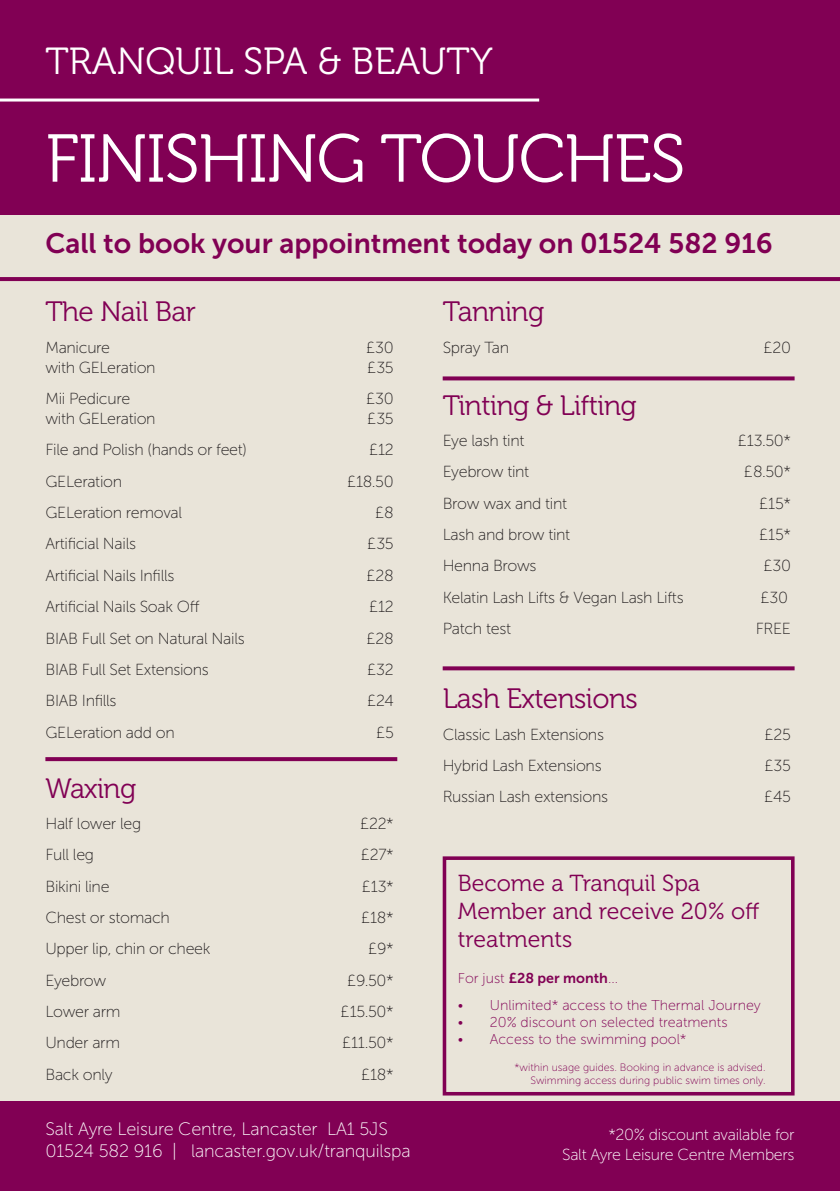
<style>
.page{position:relative;width:840px;height:1191px;background:#fff}
.page>*{position:absolute;margin:0;border:0;box-sizing:border-box;transform-origin:0 0}
.t1{font:67.6px "Museo 300";letter-spacing:-.02em;color:#fff}
.t2{font:37.6px "Museo 300";color:#fff}
.t3{font:28px "Museo 300";letter-spacing:-.02em;color:#810054}
.t4{font:28px "Museo Sans 700";color:#810054}
.t5{font:23.2px/27.8px "Museo 300";color:#810054}
.t6{font:18px/21.6px "Museo Sans 100";letter-spacing:-.01em;color:#fff}
.t7{font:16px "Museo Sans 100";letter-spacing:-.02em;color:#231f20}
.t8{font:16px/20px "Museo Sans 100";letter-spacing:-.02em;color:#fff;text-align:right}
.t9{font:14.2px "Museo Sans 100";color:#810054}
.t10{font:14.2px "Museo Sans 700";color:#810054}
.t11{font:10.6px/12.8px "Museo Sans 100";color:#810054;text-align:right}
.s1{font-family:"Museo Sans 100"}
</style>
<div class="page">
<div style="left:0;top:211px;width:839px;height:980px;background:#e9e4d9"></div>
<div style="left:0;top:1101px;width:839px;height:90px;background:#810054"></div>
<div style="left:0;top:0;width:839px;height:214px;background:#810054"></div>
<hr style="left:0;top:99px;width:539px;height:3px;background:#fff">
<svg style="left:45px;top:757px;width:352px;height:4px"></svg>
<svg style="left:442px;top:376px;width:352px;height:4px"></svg>
<svg style="left:0;top:277px;width:839px;height:4px;background:#820356"></svg>
<div style="left:442px;top:856px;width:352px;height:239px;border:4px solid #810054"></div>
<svg style="left:442px;top:666px;width:352px;height:4px"></svg>
<p class="t2" style="left:45px;top:40px;width:448px">TRANQUIL SPA &amp; BEAUTY</p>
<p class="t1" style="left:45px;top:122px;width:641px">FINISHING TOUCHES</p>
<p class="t4" style="left:45px;top:228px;width:728px">Call to book your appointment today on 01524 582 916</p>
<p class="t3" style="left:45px;top:297px;width:152px">The Nail Bar</p>
<p class="t7" style="left:45px;top:339px;width:66px">Manicure</p>
<p class="t7" style="left:366px;top:339px;width:29px">£30</p>
<p class="t7" style="left:45px;top:359px;width:112px">with GELeration</p>
<p class="t7" style="left:367px;top:359px;width:28px">£35</p>
<p class="t7" style="left:45px;top:390px;width:86px">Mii Pedicure</p>
<p class="t7" style="left:366px;top:390px;width:29px">£30</p>
<p class="t7" style="left:45px;top:410px;width:112px">with GELeration</p>
<p class="t7" style="left:367px;top:410px;width:28px">£35</p>
<p class="t7" style="left:45px;top:441px;width:203px">File and Polish (hands or feet)</p>
<p class="t7" style="left:369px;top:441px;width:26px">£12</p>
<p class="t7" style="left:45px;top:473px;width:78px">GELeration</p>
<p class="t7" style="left:347px;top:473px;width:48px">£18.50</p>
<p class="t7" style="left:45px;top:504px;width:138px">GELeration removal</p>
<p class="t7" style="left:375px;top:504px;width:20px">£8</p>
<p class="t7" style="left:45px;top:535px;width:92px">Artificial Nails</p>
<p class="t7" style="left:367px;top:535px;width:28px">£35</p>
<p class="t7" style="left:45px;top:567px;width:130px">Artificial Nails Infills</p>
<p class="t7" style="left:366px;top:567px;width:29px">£28</p>
<p class="t7" style="left:45px;top:598px;width:156px">Artificial Nails Soak Off</p>
<p class="t7" style="left:369px;top:598px;width:26px">£12</p>
<p class="t7" style="left:45px;top:629px;width:201px">BIAB Full Set on Natural Nails</p>
<p class="t7" style="left:366px;top:629px;width:29px">£28</p>
<p class="t7" style="left:45px;top:661px;width:165px">BIAB Full Set Extensions</p>
<p class="t7" style="left:367px;top:661px;width:28px">£32</p>
<p class="t7" style="left:45px;top:692px;width:73px">BIAB Infills</p>
<p class="t7" style="left:367px;top:692px;width:28px">£24</p>
<p class="t7" style="left:45px;top:723px;width:131px">GELeration add on</p>
<p class="t7" style="left:376px;top:723px;width:19px">£5</p>
<p class="t3" style="left:45px;top:773px;width:92px">Waxing</p>
<p class="t7" style="left:45px;top:815px;width:97px">Half lower leg</p>
<p class="t7" style="left:360px;top:815px;width:35px">£22*</p>
<p class="t7" style="left:45px;top:846px;width:50px">Full leg</p>
<p class="t7" style="left:360px;top:846px;width:34px">£27*</p>
<p class="t7" style="left:45px;top:877px;width:66px">Bikini line</p>
<p class="t7" style="left:361px;top:877px;width:33px">£13*</p>
<p class="t7" style="left:45px;top:909px;width:126px">Chest or stomach</p>
<p class="t7" style="left:361px;top:909px;width:34px">£18*</p>
<p class="t7" style="left:45px;top:940px;width:166px">Upper lip, chin or cheek</p>
<p class="t7" style="left:368px;top:940px;width:27px">£9*</p>
<p class="t7" style="left:45px;top:971px;width:62px">Eyebrow</p>
<p class="t7" style="left:347px;top:971px;width:48px">£9.50*</p>
<p class="t7" style="left:45px;top:1003px;width:77px">Lower arm</p>
<p class="t7" style="left:340px;top:1003px;width:55px">£15.50*</p>
<p class="t7" style="left:45px;top:1034px;width:76px">Under arm</p>
<p class="t7" style="left:342px;top:1034px;width:53px">£11.50*</p>
<p class="t7" style="left:45px;top:1065px;width:69px">Back only</p>
<p class="t7" style="left:361px;top:1065px;width:34px">£18*</p>
<p class="t6" style="left:45px;top:1118px;width:366px">Salt Ayre Leisure Centre, Lancaster LA1 5JS<br>01524 582 916 | lancaster.gov.uk/tranquilspa</p>
<p class="t3" style="left:442px;top:297px;width:103px">Tanning</p>
<p class="t7" style="left:442px;top:339px;width:68px">Spray Tan</p>
<p class="t7" style="left:763px;top:339px;width:29px">£20</p>
<p class="t3" style="left:442px;top:390px;width:195px">Tinting &amp; Lifting</p>
<p class="t7" style="left:442px;top:432px;width:83px">Eye lash tint</p>
<p class="t7" style="left:737px;top:432px;width:55px">£13.50*</p>
<p class="t7" style="left:442px;top:463px;width:88px">Eyebrow tint</p>
<p class="t7" style="left:743px;top:463px;width:49px">£8.50*</p>
<p class="t7" style="left:442px;top:495px;width:126px">Brow wax and tint</p>
<p class="t7" style="left:758px;top:495px;width:33px">£15*</p>
<p class="t7" style="left:442px;top:526px;width:129px">Lash and brow tint</p>
<p class="t7" style="left:758px;top:526px;width:33px">£15*</p>
<p class="t7" style="left:442px;top:557px;width:95px">Henna Brows</p>
<p class="t7" style="left:763px;top:557px;width:29px">£30</p>
<p class="t7" style="left:442px;top:589px;width:242px">Kelatin Lash Lifts &amp; Vegan Lash Lifts</p>
<p class="t7" style="left:760px;top:589px;width:29px">£30</p>
<p class="t7" style="left:442px;top:620px;width:70px">Patch test</p>
<p class="t7" style="left:755px;top:620px;width:37px">FREE</p>
<p class="t3" style="left:442px;top:683px;width:196px">Lash Extensions</p>
<p class="t7" style="left:442px;top:725px;width:163px">Classic Lash Extensions</p>
<p class="t7" style="left:764px;top:725px;width:28px">£25</p>
<p class="t7" style="left:442px;top:757px;width:160px">Hybrid Lash Extensions</p>
<p class="t7" style="left:764px;top:757px;width:28px">£35</p>
<p class="t7" style="left:442px;top:788px;width:167px">Russian Lash extensions</p>
<p class="t7" style="left:763px;top:788px;width:28px">£45</p>
<p class="t5" style="left:457px;top:870px;width:303px">Become a Tranquil Spa<br>Member and receive 20% off treatments</p>
<p class="t10" style="left:457px;top:970px;width:162px"><span class="s1">For just</span> £28 per month<span class="s1">...</span></p>
<p class="t9" style="left:457px;top:997px;width:304px">• Unlimited* access to the Thermal Journey</p>
<p class="t9" style="left:457px;top:1015px;width:271px">• 20% discount on selected treatments</p>
<p class="t9" style="left:457px;top:1032px;width:230px">• Access to the swimming pool*</p>
<p class="t11" style="left:514px;top:1061px;width:252px">*within usage guides. Booking in advance is advised.<br>Swimming access during public swim times only.</p>
<p class="t8" style="left:562px;top:1124px;width:234px">*20% discount available for<br>Salt Ayre Leisure Centre Members</p>
</div>
